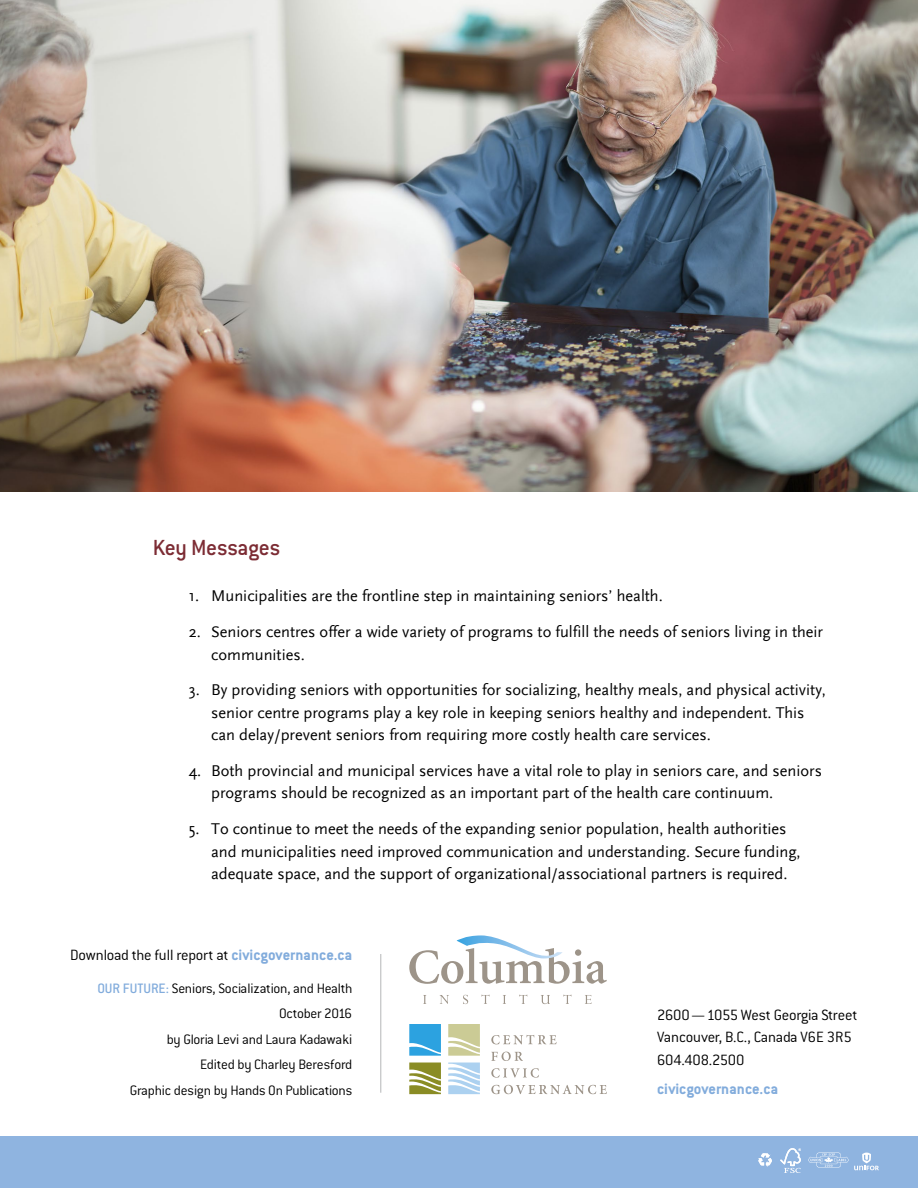
<style>
.page{position:relative;width:918px;height:1188px;background:#fff}
.page>*{position:absolute;margin:0;border:0;box-sizing:border-box;transform-origin:0 0}
.head_2{font:500 24px "Conduit ITC";letter-spacing:-.015em;color:#7c2c34}
.sidebar_body{font:700 16.5px "Conduit ITC";color:#82acdc}
.body_bullet_no_bulle{font:16.35px/22.4px "Scala Sans";color:#000}
.sidebar_body-2{font:300 16.35px "Conduit ITC";letter-spacing:-.015em;color:#000}
.pub_info_body{font:300 15px "Conduit ITC";letter-spacing:-.015em;color:#000}
.s1{font-weight:700;font-size:16.5px;color:#82acdc}
.s2{font-weight:500;color:#82acdc}
</style>
<div class="page">
<div style="left:0;top:1137px;width:918px;height:51px;background:#8fb4e0"></div>
<img style="left:0;top:0;width:918px;height:491px">
<hr style="left:381px;top:954px;width:1px;height:139px;background:#b5b6b8">
<svg style="left:448px;top:1063px;width:32px;height:31px"></svg>
<svg style="left:409px;top:1063px;width:32px;height:31px"></svg>
<svg style="left:448px;top:1024px;width:32px;height:32px"></svg>
<svg style="left:409px;top:1024px;width:32px;height:32px"></svg>
<svg style="left:491px;top:1035px;width:66px;height:9px"></svg>
<svg style="left:491px;top:1052px;width:32px;height:9px"></svg>
<svg style="left:491px;top:1068px;width:48px;height:10px"></svg>
<svg style="left:491px;top:1085px;width:116px;height:9px"></svg>
<svg style="left:423px;top:995px;width:3px;height:9px"></svg>
<svg style="left:440px;top:995px;width:9px;height:9px"></svg>
<svg style="left:463px;top:995px;width:5px;height:9px"></svg>
<svg style="left:482px;top:995px;width:8px;height:9px"></svg>
<svg style="left:503px;top:995px;width:3px;height:9px"></svg>
<svg style="left:519px;top:995px;width:8px;height:9px"></svg>
<svg style="left:541px;top:995px;width:9px;height:9px"></svg>
<svg style="left:563px;top:995px;width:8px;height:9px"></svg>
<svg style="left:585px;top:995px;width:7px;height:9px"></svg>
<svg style="left:409px;top:935px;width:198px;height:49px"></svg>
<svg style="left:758px;top:1153px;width:14px;height:14px"></svg>
<svg style="left:780px;top:1148px;width:21px;height:25px"></svg>
<svg style="left:808px;top:1153px;width:71px;height:17px"></svg>
<p class="head_2" style="left:153px;top:534px;width:129px">Key Messages</p>
<p class="body_bullet_no_bulle" style="left:189px;top:585px;width:476px">1. Municipalities are the frontline step in maintaining seniors’ health.</p>
<p class="body_bullet_no_bulle" style="left:211px;top:621px;width:613px;text-indent:-22px">2. Seniors centres offer a wide variety of programs to fulfill the needs of seniors living in their communities.</p>
<p class="body_bullet_no_bulle" style="left:211px;top:679px;width:616px;text-indent:-22px">3. By providing seniors with opportunities for socializing, healthy meals, and physical activity, senior centre programs play a key role in keeping seniors healthy and independent. This can delay/prevent seniors from requiring more costly health care services.</p>
<p class="body_bullet_no_bulle" style="left:211px;top:760px;width:612px;text-indent:-22px">4. Both provincial and municipal services have a vital role to play in seniors care, and seniors programs should be recognized as an important part of the health care continuum.</p>
<p class="body_bullet_no_bulle" style="left:211px;top:818px;width:591px;text-indent:-22px">5. To continue to meet the needs of the expanding senior population, health authorities and municipalities need improved communication and understanding. Secure funding, adequate space, and the support of organizational/associational partners is required.</p>
<p class="sidebar_body-2" style="left:70px;top:946px;width:284px">Download the full report at <span class="s1">civicgovernance.ca</span></p>
<p class="pub_info_body" style="left:98px;top:980px;width:256px"><span class="s2">OUR FUTURE:</span> Seniors, Socialization, and Health</p>
<p class="pub_info_body" style="left:279px;top:1005px;width:75px">October 2016</p>
<p class="pub_info_body" style="left:167px;top:1031px;width:187px">by Gloria Levi and Laura Kadawaki</p>
<p class="pub_info_body" style="left:200px;top:1056px;width:154px">Edited by Charley Beresford</p>
<p class="pub_info_body" style="left:130px;top:1082px;width:224px">Graphic design by Hands On Publications</p>
<p class="sidebar_body-2" style="left:657px;top:1006px;width:202px">2600—1055 West Georgia Street</p>
<p class="sidebar_body-2" style="left:657px;top:1028px;width:196px">Vancouver, B.C., Canada V6E 3R5</p>
<p class="sidebar_body-2" style="left:657px;top:1051px;width:89px">604.408.2500</p>
<p class="sidebar_body" style="left:657px;top:1080px;width:122px">civicgovernance.ca</p>
</div>
